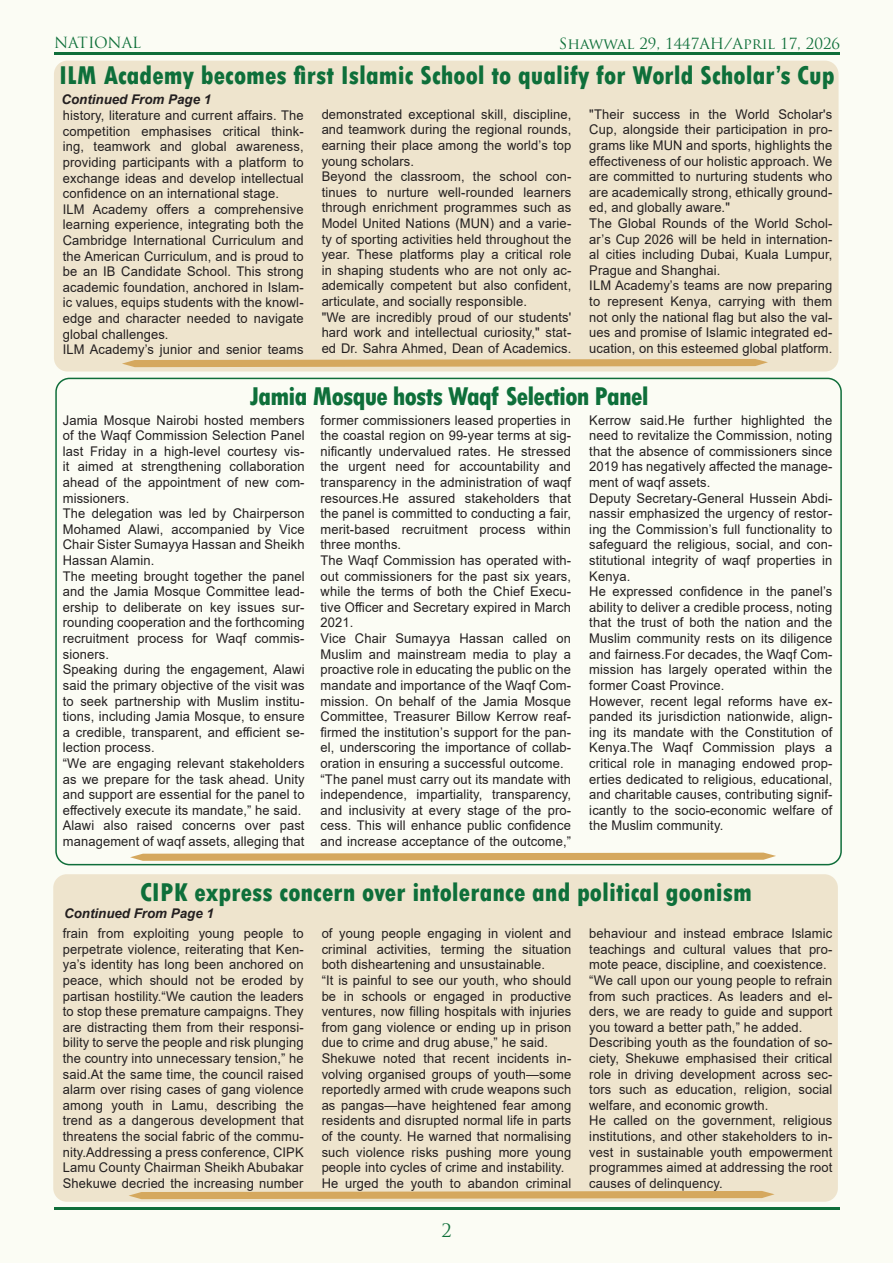
<style>
.page{position:relative;width:893px;height:1263px;background:#fbfcf4}
.page>*{position:absolute;margin:0;border:0;box-sizing:border-box;transform-origin:0 0}
.t1{font:800 condensed 27px "Tw Cen";color:#0e6f3a}
.t2{font:800 condensed 27px "Tw Cen";letter-spacing:-.03em;color:#0e6f3a}
.t3{font:18px "Trajan Pro";color:#0f703a}
.t4{font:15px "Trajan Pro";color:#0f703a}
.t5{font:13.35px/15.6px "Arial";letter-spacing:.01em;color:#231f20;text-align:justify}
.t6{font:italic 700 13.35px "Arial";color:#231f20}
</style>
<div class="page">
<hr style="left:54px;top:1207px;width:785px;height:3px;background:#0f6e3a">
<hr style="left:55px;top:53px;width:785px;height:2px;background:#0f6e3a">
<div style="left:54px;top:61px;width:784px;height:310px;background:#eee4cd;border-radius:14px"></div>
<svg style="left:122px;top:359px;width:646px;height:8px;background:#d8af6b"></svg>
<svg style="left:130px;top:852px;width:646px;height:9px;background:#ddba7f"></svg>
<div style="left:53px;top:874px;width:785px;height:328px;background:#eee4cd;border-radius:14px"></div>
<svg style="left:129px;top:1191px;width:646px;height:8px;background:#d8af6b"></svg>
<p class="t4" style="left:54px;top:33px;width:89px">NATIONAL</p>
<p class="t4" style="left:559px;top:34px;width:283px">Shawwal 29, 1447AH/April 17, 2026</p>
<p class="t1" style="left:59px;top:59px;width:777px">ILM Academy becomes first Islamic School to qualify for World Scholar’s Cup</p>
<p class="t6" style="left:61px;top:91px;width:151px">Continued From Page 1</p>
<p class="t5" style="left:63px;top:108px;width:242px">history, literature and current affairs. The competition emphasises critical think&shy;ing, teamwork and global awareness, providing participants with a platform to exchange ideas and develop intellectual confidence on an international stage.</p>
<p class="t5" style="left:63px;top:201px;width:242px">ILM Academy offers a comprehensive learning experience, integrating both the Cambridge International Curriculum and the American Curriculum, and is proud to be an IB Candidate School. This strong academic foundation, anchored in Islam&shy;ic values, equips students with the knowl&shy;edge and character needed to navigate global challenges.</p>
<p class="t5" style="left:63px;top:342px;width:242px">ILM Academy’s junior and senior teams</p>
<p class="t5" style="left:322px;top:106px;width:251px">demonstrated exceptional skill, discipline, and teamwork during the regional rounds, earning their place among the world’s top young scholars.</p>
<p class="t5" style="left:322px;top:169px;width:251px">Beyond the classroom, the school con&shy;tinues to nurture well-rounded learners through enrichment programmes such as Model United Nations (MUN) and a varie&shy;ty of sporting activities held throughout the year. These platforms play a critical role in shaping students who are not only ac&shy;ademically competent but also confident, articulate, and socially responsible.</p>
<p class="t5" style="left:322px;top:309px;width:251px">"We are incredibly proud of our students' hard work and intellectual curiosity," stat&shy;ed Dr. Sahra Ahmed, Dean of Academics.</p>
<p class="t5" style="left:589px;top:106px;width:245px">"Their success in the World Scholar's Cup, alongside their participation in pro&shy;grams like MUN and sports, highlights the effectiveness of our holistic approach. We are committed to nurturing students who are academically strong, ethically ground&shy;ed, and globally aware."</p>
<p class="t5" style="left:589px;top:215px;width:245px">The Global Rounds of the World Schol&shy;ar’s Cup 2026 will be held in internation&shy;al cities including Dubai, Kuala Lumpur, Prague and Shanghai.</p>
<p class="t5" style="left:589px;top:278px;width:245px">ILM Academy’s teams are now preparing to represent Kenya, carrying with them not only the national flag but also the val&shy;ues and promise of Islamic integrated ed&shy;ucation, on this esteemed global platform.</p>
<p class="t2" style="left:250px;top:381px;width:400px">Jamia Mosque hosts Waqf Selection Panel</p>
<p class="t5" style="left:321px;top:412px;width:252px">former commissioners leased properties in the coastal region on 99-year terms at sig&shy;nificantly undervalued rates. He stressed the urgent need for accountability and transparency in the administration of waqf resources.He assured stakeholders that the panel is committed to conducting a fair, merit-based recruitment process within three months.</p>
<p class="t5" style="left:321px;top:552px;width:252px">The Waqf Commission has operated with&shy;out commissioners for the past six years, while the terms of both the Chief Execu&shy;tive Officer and Secretary expired in March 2021.</p>
<p class="t5" style="left:321px;top:630px;width:252px">Vice Chair Sumayya Hassan called on Muslim and mainstream media to play a proactive role in educating the public on the mandate and importance of the Waqf Com&shy;mission. On behalf of the Jamia Mosque Committee, Treasurer Billow Kerrow reaf&shy;firmed the institution’s support for the pan&shy;el, underscoring the importance of collab&shy;oration in ensuring a successful outcome.</p>
<p class="t5" style="left:321px;top:771px;width:252px">“The panel must carry out its mandate with independence, impartiality, transparency, and inclusivity at every stage of the pro&shy;cess. This will enhance public confidence and increase acceptance of the outcome,”</p>
<p class="t5" style="left:589px;top:412px;width:245px">Kerrow said.He further highlighted the need to revitalize the Commission, noting that the absence of commissioners since 2019 has negatively affected the manage&shy;ment of waqf assets.</p>
<p class="t5" style="left:589px;top:490px;width:245px">Deputy Secretary-General Hussein Abdi&shy;nassir emphasized the urgency of restor&shy;ing the Commission’s full functionality to safeguard the religious, social, and con&shy;stitutional integrity of waqf properties in Kenya.</p>
<p class="t5" style="left:589px;top:584px;width:245px">He expressed confidence in the panel’s ability to deliver a credible process, noting that the trust of both the nation and the Muslim community rests on its diligence and fairness.For decades, the Waqf Com&shy;mission has largely operated within the former Coast Province.</p>
<p class="t5" style="left:589px;top:693px;width:245px">However, recent legal reforms have ex&shy;panded its jurisdiction nationwide, align&shy;ing its mandate with the Constitution of Kenya.The Waqf Commission plays a critical role in managing endowed prop&shy;erties dedicated to religious, educational, and charitable causes, contributing signif&shy;icantly to the socio-economic welfare of the Muslim community.</p>
<p class="t5" style="left:63px;top:412px;width:243px">Jamia Mosque Nairobi hosted members of the Waqf Commission Selection Panel last Friday in a high-level courtesy vis&shy;it aimed at strengthening collaboration ahead of the appointment of new com&shy;missioners.</p>
<p class="t5" style="left:63px;top:506px;width:243px">The delegation was led by Chairperson Mohamed Alawi, accompanied by Vice Chair Sister Sumayya Hassan and Sheikh Hassan Alamin.</p>
<p class="t5" style="left:63px;top:568px;width:243px">The meeting brought together the panel and the Jamia Mosque Committee lead&shy;ership to deliberate on key issues sur&shy;rounding cooperation and the forthcoming recruitment process for Waqf commis&shy;sioners.</p>
<p class="t5" style="left:63px;top:662px;width:243px">Speaking during the engagement, Alawi said the primary objective of the visit was to seek partnership with Muslim institu&shy;tions, including Jamia Mosque, to ensure a credible, transparent, and efficient se&shy;lection process.</p>
<p class="t5" style="left:63px;top:755px;width:243px">“We are engaging relevant stakeholders as we prepare for the task ahead. Unity and support are essential for the panel to effectively execute its mandate,” he said.</p>
<p class="t5" style="left:63px;top:818px;width:243px">Alawi also raised concerns over past management of waqf assets, alleging that</p>
<p class="t1" style="left:140px;top:876px;width:613px">CIPK express concern over intolerance and political goonism</p>
<p class="t6" style="left:64px;top:905px;width:151px">Continued From Page 1</p>
<p class="t5" style="left:63px;top:926px;width:242px">frain from exploiting young people to perpetrate violence, reiterating that Ken&shy;ya’s identity has long been anchored on peace, which should not be eroded by partisan hostility.“We caution the leaders to stop these premature campaigns. They are distracting them from their responsi&shy;bility to serve the people and risk plunging the country into unnecessary tension,” he said.At the same time, the council raised alarm over rising cases of gang violence among youth in Lamu, describing the trend as a dangerous development that threatens the social fabric of the commu&shy;nity.Addressing a press conference, CIPK Lamu County Chairman Sheikh Abubakar Shekuwe decried the increasing number</p>
<p class="t5" style="left:322px;top:926px;width:251px">of young people engaging in violent and criminal activities, terming the situation both disheartening and unsustainable.</p>
<p class="t5" style="left:589px;top:926px;width:245px">behaviour and instead embrace Islamic teachings and cultural values that pro&shy;mote peace, discipline, and coexistence.</p>
<p class="t5" style="left:589px;top:972px;width:245px">“We call upon our young people to refrain from such practices. As leaders and el&shy;ders, we are ready to guide and support you toward a better path,” he added.</p>
<p class="t5" style="left:589px;top:1035px;width:245px">Describing youth as the foundation of so&shy;ciety, Shekuwe emphasised their critical role in driving development across sec&shy;tors such as education, religion, social welfare, and economic growth.</p>
<p class="t5" style="left:589px;top:1113px;width:245px">He called on the government, religious institutions, and other stakeholders to in&shy;vest in sustainable youth empowerment programmes aimed at addressing the root causes of delinquency.</p>
<p class="t5" style="left:322px;top:972px;width:251px">“It is painful to see our youth, who should be in schools or engaged in productive ventures, now filling hospitals with injuries from gang violence or ending up in prison due to crime and drug abuse,” he said.</p>
<p class="t5" style="left:322px;top:1050px;width:251px">Shekuwe noted that recent incidents in&shy;volving organised groups of youth—some reportedly armed with crude weapons such as pangas—have heightened fear among residents and disrupted normal life in parts of the county. He warned that normalising such violence risks pushing more young people into cycles of crime and instability.</p>
<p class="t5" style="left:322px;top:1175px;width:251px">He urged the youth to abandon criminal</p>
<p class="t3" style="left:441px;top:1219px;width:12px">2</p>
</div>
